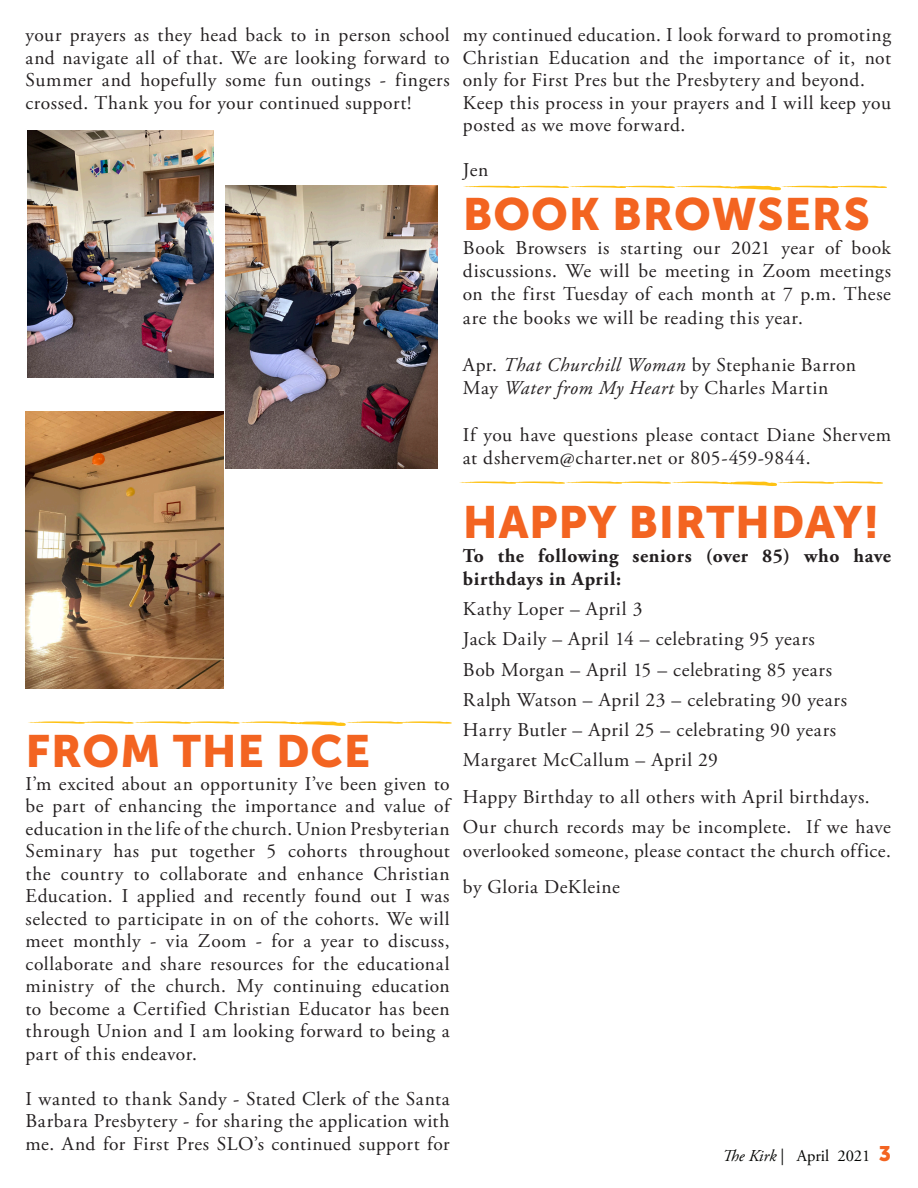
<style>
.page{position:relative;width:918px;height:1188px;background:#fff}
.page>*{position:absolute;margin:0;border:0;box-sizing:border-box;transform-origin:0 0}
.t1{font:45px "Museo Sans 900";letter-spacing:.02em;color:#f36421}
.t2{font:19.5px/22.5px "Adobe Garamond Pro";letter-spacing:.03em;color:#231f20;text-align:justify}
.t3{font:700 19.5px/23.4px "Adobe Garamond Pro";letter-spacing:.03em;color:#231f20}
.t4{font:16.5px "Adobe Garamond Pro";color:#040503}
.s1{font-style:italic}
.s2{font-family:"Museo Sans 900";font-size:21px;color:#f36421}
</style>
<div class="page">
<svg style="left:463px;top:185px;width:424px;height:5px"></svg>
<svg style="left:28px;top:721px;width:424px;height:5px"></svg>
<svg style="left:459px;top:481px;width:424px;height:5px"></svg>
<img style="left:28px;top:131px;width:185px;height:247px">
<img style="left:225px;top:186px;width:213px;height:283px">
<img style="left:26px;top:411px;width:197px;height:277px">
<p class="t2" style="left:26px;top:24px;width:426px">your prayers as they head back to in person school and navigate all of that. We are looking forward to Summer and hopefully some fun outings - fingers crossed. Thank you for your continued support!</p>
<p class="t1" style="left:26px;top:726px;width:346px">FROM THE DCE</p>
<p class="t2" style="left:26px;top:773px;width:426px">I’m excited about an opportunity I’ve been given to be part of enhancing the importance and value of education in the life of the church. Union Presbyterian Seminary has put together 5 cohorts throughout the country to collaborate and enhance Christian Education. I applied and recently found out I was selected to participate in on of the cohorts. We will meet monthly - via Zoom - for a year to discuss, collaborate and share resources for the educational ministry of the church. My continuing education to become a Certified Christian Educator has been through Union and I am looking forward to being a part of this endeavor.</p>
<p class="t2" style="left:26px;top:1088px;width:426px">I wanted to thank Sandy - Stated Clerk of the Santa Barbara Presbytery - for sharing the application with me. And for First Pres SLO’s continued support for</p>
<p class="t2" style="left:463px;top:24px;width:430px">my continued education. I look forward to promoting Christian Education and the importance of it, not only for First Pres but the Presbytery and beyond.</p>
<p class="t2" style="left:463px;top:92px;width:430px">Keep this process in your prayers and I will keep you posted as we move forward.</p>
<p class="t2" style="left:463px;top:159px;width:27px">Jen</p>
<p class="t1" style="left:463px;top:189px;width:408px">BOOK BROWSERS</p>
<p class="t2" style="left:463px;top:236px;width:430px;line-height:23.4px">Book Browsers is starting our 2021 year of book discussions. We will be meeting in Zoom meetings on the first Tuesday of each month at 7 p.m. These are the books we will be reading this year.</p>
<p class="t2" style="left:463px;top:354px;width:395px">Apr. <span class="s1">That Churchill Woman</span> by Stephanie Barron</p>
<p class="t2" style="left:463px;top:377px;width:367px">May <span class="s1">Water from My Heart</span> by Charles Martin</p>
<p class="t2" style="left:463px;top:424px;width:430px;line-height:23.4px">If you have questions please contact Diane Shervem at dshervem@charter.net or 805-459-9844.</p>
<p class="t1" style="left:463px;top:497px;width:418px">HAPPY BIRTHDAY!</p>
<p class="t3" style="left:463px;top:544px;width:430px">To the following seniors (over 85) who have birthdays in April:</p>
<p class="t2" style="left:463px;top:599px;width:181px">Kathy Loper – April 3</p>
<p class="t2" style="left:463px;top:629px;width:354px">Jack Daily – April 14 – celebrating 95 years</p>
<p class="t2" style="left:463px;top:659px;width:371px">Bob Morgan – April 15 – celebrating 85 years</p>
<p class="t2" style="left:463px;top:689px;width:386px">Ralph Watson – April 23 – celebrating 90 years</p>
<p class="t2" style="left:463px;top:719px;width:375px">Harry Butler – April 25 – celebrating 90 years</p>
<p class="t2" style="left:463px;top:749px;width:257px">Margaret McCallum – April 29</p>
<p class="t2" style="left:463px;top:786px;width:408px">Happy Birthday to all others with April birthdays.</p>
<p class="t2" style="left:463px;top:816px;width:430px;line-height:23.4px">Our church records may be incomplete. If we have overlooked someone, please contact the church office.</p>
<p class="t2" style="left:463px;top:877px;width:158px">by Gloria DeKleine</p>
<p class="t4" style="left:722px;top:1146px;width:170px"><span class="s1">The Kirk</span> | April 2021 <span class="s2">3</span></p>
</div>
